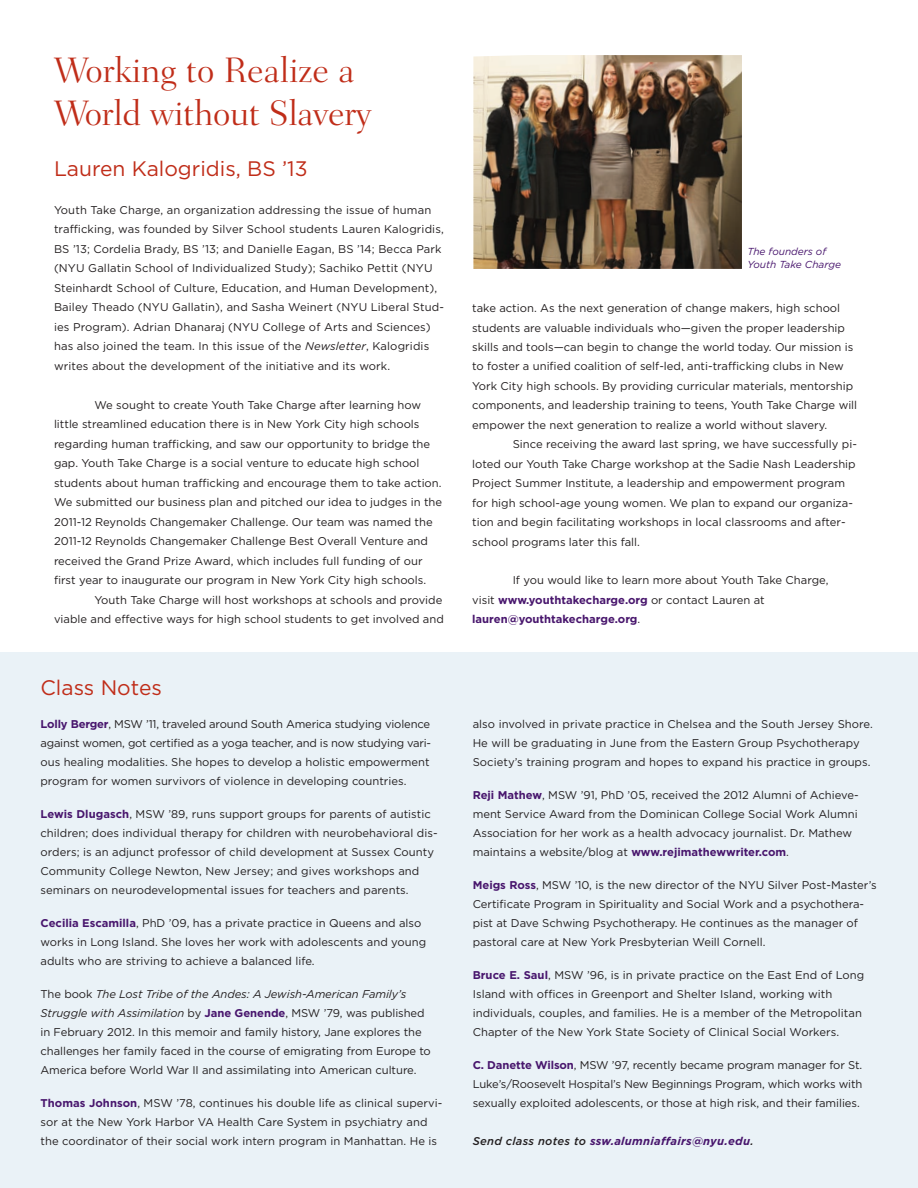
<style>
.page{position:relative;width:918px;height:1188px;background:#fff}
.page>*{position:absolute;margin:0;border:0;box-sizing:border-box;transform-origin:0 0}
.t1{font:300 36px/43.2px "Fairfield LH";letter-spacing:-.01em;color:#c02d19}
.t2{font:21px "Gotham";color:#c02d19}
.t3{font:11.25px/19.5px "Gotham";color:#231f20}
.t4{font:italic 700 11.25px "Gotham";letter-spacing:.025em;color:#48166d}
.t5{font:italic 10.2px/12.1px "Gotham";color:#48166d}
.s1{font-style:italic}
.s2{font-weight:700;color:#48166d}
.s3{font-weight:500;color:#231f20}
</style>
<div class="page">
<div style="left:0;top:652px;width:918px;height:536px;background:#eaf2f7"></div>
<img style="left:473px;top:55px;width:269px;height:214px">
<h1 class="t1" style="left:54px;top:49px;width:319px">Working to Realize a<br>World without Slavery</h1>
<h2 class="t2" style="left:54px;top:157px;width:255px">Lauren Kalogridis, BS ’13</h2>
<p class="t3" style="left:54px;top:200px;width:392px">Youth Take Charge, an organization addressing the issue of human trafficking, was founded by Silver School students Lauren Kalogridis, BS ’13; Cordelia Brady, BS ’13; and Danielle Eagan, BS ’14; Becca Park (NYU Gallatin School of Individualized Study); Sachiko Pettit (NYU Steinhardt School of Culture, Education, and Human Development), Bailey Theado (NYU Gallatin), and Sasha Weinert (NYU Liberal Stud&shy;ies Program). Adrian Dhanaraj (NYU College of Arts and Sciences) has also joined the team. In this issue of the <span class="s1">Newsletter</span>, Kalogridis writes about the development of the initiative and its work.</p>
<p class="t3" style="left:54px;top:395px;width:390px;text-indent:40px">We sought to create Youth Take Charge after learning how little streamlined education there is in New York City high schools regarding human trafficking, and saw our opportunity to bridge the gap. Youth Take Charge is a social venture to educate high school students about human trafficking and encourage them to take action.<br>We submitted our business plan and pitched our idea to judges in the 2011-12 Reynolds Changemaker Challenge. Our team was named the 2011-12 Reynolds Changemaker Challenge Best Overall Venture and received the Grand Prize Award, which includes full funding of our first year to inaugurate our program in New York City high schools.</p>
<p class="t3" style="left:54px;top:590px;width:391px;text-align:right">Youth Take Charge will host workshops at schools and provide<br>viable and effective ways for high school students to get involved and</p>
<h2 class="t2" style="left:40px;top:676px;width:123px">Class Notes</h2>
<p class="t3" style="left:40px;top:714px;width:392px"><span class="s2">Lolly Berger</span>, MSW ’11, traveled around South America studying violence against women, got certified as a yoga teacher, and is now studying vari&shy;ous healing modalities. She hopes to develop a holistic empowerment program for women survivors of violence in developing countries.</p>
<p class="t3" style="left:40px;top:804px;width:399px"><span class="s2">Lewis Dlugasch</span>, MSW ’89, runs support groups for parents of autistic children; does individual therapy for children with neurobehavioral dis&shy;orders; is an adjunct professor of child development at Sussex County Community College Newton, New Jersey; and gives workshops and seminars on neurodevelopmental issues for teachers and parents.</p>
<p class="t3" style="left:40px;top:913px;width:387px"><span class="s2">Cecilia Escamilla</span>, PhD ’09, has a private practice in Queens and also works in Long Island. She loves her work with adolescents and young adults who are striving to achieve a balanced life.</p>
<p class="t3" style="left:40px;top:984px;width:392px">The book <span class="s1">The Lost Tribe of the Andes: A Jewish-American Family’s Struggle with Assimilation</span> by <span class="s2">Jane Genende</span>, MSW ’79, was published in February 2012. In this memoir and family history, Jane explores the challenges her family faced in the course of emigrating from Europe to America before World War II and assimilating into American culture.</p>
<p class="t3" style="left:40px;top:1093px;width:404px"><span class="s2">Thomas Johnson</span>, MSW ’78, continues his double life as clinical supervi&shy;sor at the New York Harbor VA Health Care System in psychiatry and the coordinator of their social work intern program in Manhattan. He is</p>
<p class="t5" style="left:747px;top:246px;width:95px">The founders of<br>Youth Take Charge</p>
<p class="t3" style="left:472px;top:298px;width:387px">take action. As the next generation of change makers, high school students are valuable individuals who—given the proper leadership skills and tools—can begin to change the world today. Our mission is to foster a unified coalition of self-led, anti-trafficking clubs in New York City high schools. By providing curricular materials, mentorship components, and leadership training to teens, Youth Take Charge will empower the next generation to realize a world without slavery.</p>
<p class="t3" style="left:472px;top:435px;width:386px;text-indent:40px">Since receiving the award last spring, we have successfully pi&shy;loted our Youth Take Charge workshop at the Sadie Nash Leadership Project Summer Institute, a leadership and empowerment program for high school-age young women. We plan to expand our organiza&shy;tion and begin facilitating workshops in local classrooms and after&shy;school programs later this fall.</p>
<p class="t3" style="left:472px;top:570px;width:358px;text-indent:40px">If you would like to learn more about Youth Take Charge, visit <span class="s2">www.youthtakecharge.org</span> or contact Lauren at <span class="s2">lauren@youthtakecharge.org</span>.</p>
<p class="t3" style="left:473px;top:714px;width:402px">also involved in private practice in Chelsea and the South Jersey Shore.<br>He will be graduating in June from the Eastern Group Psychotherapy<br>Society’s training program and hopes to expand his practice in groups.</p>
<p class="t3" style="left:473px;top:785px;width:388px"><span class="s2">Reji Mathew</span>, MSW ’91, PhD ’05, received the 2012 Alumni of Achieve&shy;ment Service Award from the Dominican College Social Work Alumni Association for her work as a health advocacy journalist. Dr. Mathew maintains a website/blog at <span class="s2">www.rejimathewwriter.com</span>.</p>
<p class="t3" style="left:473px;top:875px;width:406px"><span class="s2">Meigs Ross</span>, MSW ’10, is the new director of the NYU Silver Post-Master’s Certificate Program in Spirituality and Social Work and a psychothera&shy;pist at Dave Schwing Psychotherapy. He continues as the manager of pastoral care at New York Presbyterian Weill Cornell.</p>
<p class="t3" style="left:473px;top:965px;width:393px"><span class="s2">Bruce E. Saul</span>, MSW ’96, is in private practice on the East End of Long Island with offices in Greenport and Shelter Island, working with individuals, couples, and families. He is a member of the Metropolitan Chapter of the New York State Society of Clinical Social Workers.</p>
<p class="t3" style="left:473px;top:1055px;width:391px;text-align:justify"><span class="s2">C. Danette Wilson</span>, MSW ’97, recently became program manager for St.<br>Luke’s/Roosevelt Hospital’s New Beginnings Program, which works with sexually exploited adolescents, or those at high risk, and their families.</p>
<p class="t4" style="left:473px;top:1134px;width:282px"><span class="s3">Send class notes to</span> ssw.alumniaffairs@nyu.edu<span class="s3">.</span></p>
</div>
